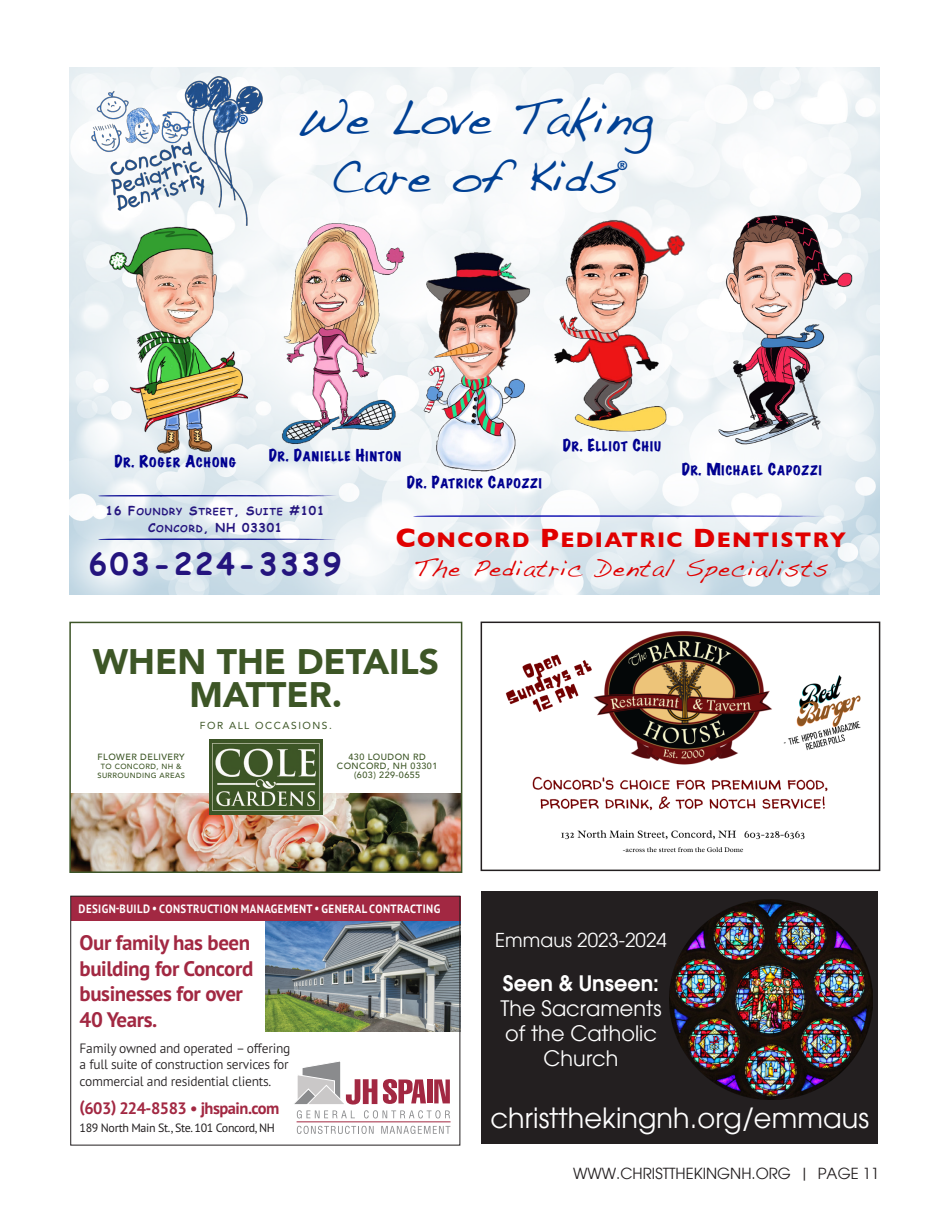
<style>
.page{position:relative;width:945px;height:1215px;background:#fff}
.page>*{position:absolute;margin:0;border:0;box-sizing:border-box;transform-origin:0 0}
.t1{font:48px/57.6px "Handwriting Dakota";color:#004094;text-align:center}
.t2{font:900 35.4px/33.6px "Avenir";color:#3d5626;text-align:center}
.t3{font:700 30px "Comic Sans MS";letter-spacing:.1em;color:#24147e}
.t4{font:27.3px "Avant Garde";color:#fff}
.t5{font:24px "Handwriting Dakota";letter-spacing:.05em;color:#e00000}
.t6{font:700 21.6px "Gill Sans";letter-spacing:.06em;color:#e00000}
.t7{font:700 21px/25.5px "PT Sans Pro";letter-spacing:-.02em;color:#a22842}
.t8{font:20.85px/25px "Avant Garde";color:#fff;text-align:center}
.t9{font:18.75px "Avant Garde";color:#fff}
.t10{font:700 16.5px "PT Sans Pro";letter-spacing:-.03em;color:#a22842}
.t11{font:15px "Avant Garde";color:#231f20}
.t12{font:300 13.5px/16.2px "PT Sans Pro";letter-spacing:-.02em;color:#231f20}
.t13{font:expanded 12px "Marker Felt";letter-spacing:.095em;color:#000090}
.t14{font:700 12px "PT Sans Pro";letter-spacing:.04em;color:#fff;scale:.9 1}
.t15{font:12px "PT Sans Pro";letter-spacing:-.03em;color:#231f20}
.t16{font:700 12px "Comic Sans MS";letter-spacing:.07em;color:#24147e}
.t17{font:expanded 12px "Marker Felt";letter-spacing:.075em;color:#000090}
.t18{font:700 12px "Gill Sans";color:#004094}
.t19{font:10.2px "Avenir";letter-spacing:.15em;color:#3d5626}
.t20{font:700 9.6px "Comic Sans MS";letter-spacing:.085em;color:#24147e}
.t21{font:500 9px/9px "Avenir";letter-spacing:.05em;color:#3d5626;text-align:center}
.t22{font:500 7.5px/9px "Avenir";letter-spacing:.05em;color:#3d5626;text-align:center}
.s1{font-size:15px}
.s2{font-size:12px}
.s3{font-size:9.6px}
.s4{font-size:27px}
.s5{font-weight:600}
</style>
<div class="page">
<img style="left:72px;top:793px;width:387px;height:77px">
<img style="left:209px;top:740px;width:113px;height:74px">
<div style="left:71px;top:896px;width:390px;height:25px;background:#a22842"></div>
<img style="left:266px;top:921px;width:192px;height:111px">
<svg style="left:294px;top:1061px;width:156px;height:57px"></svg>
<svg style="left:297px;top:1126px;width:77px;height:8px"></svg>
<svg style="left:381px;top:1126px;width:69px;height:8px"></svg>
<hr style="left:297px;top:1121px;width:154px;height:1px;background:#a22842">
<div style="left:70px;top:896px;width:390px;height:249px;border:1px solid #231f20"></div>
<div style="left:69px;top:622px;width:393px;height:251px;border:2px solid #3d5528"></div>
<img style="left:482px;top:621px;width:383px;height:232px">
<div style="left:481px;top:622px;width:399px;height:249px;border:2px solid #231f20"></div>
<div style="left:482px;top:891px;width:396px;height:253px;background:#231f20"></div>
<img style="left:670px;top:900px;width:202px;height:199px">
<img style="left:69px;top:68px;width:810px;height:527px">
<img style="left:104px;top:234px;width:143px;height:225px">
<img style="left:545px;top:213px;width:146px;height:219px">
<img style="left:386px;top:238px;width:177px;height:249px">
<img style="left:261px;top:208px;width:163px;height:249px">
<img style="left:706px;top:211px;width:150px;height:248px">
<svg style="left:98px;top:538px;width:241px;height:2px"></svg>
<svg style="left:98px;top:495px;width:241px;height:1px"></svg>
<svg style="left:413px;top:515px;width:416px;height:2px"></svg>
<img style="left:69px;top:68px;width:216px;height:166px">
<p class="t18" style="left:238px;top:110px;width:11px">®</p>
<p class="t1" style="left:296px;top:89px;width:358px">We Love Taking<br>Care of Kids</p>
<p class="t18" style="left:618px;top:156px;width:11px">®</p>
<p class="t13" style="left:115px;top:453px;width:123px"><span class="s1">D</span>R<span class="s1">. R</span>OGER <span class="s1">A</span>CHONG</p>
<p class="t13" style="left:269px;top:447px;width:134px"><span class="s1">D</span>R<span class="s1">. D</span>ANIELLE <span class="s1">H</span>INTON</p>
<p class="t13" style="left:407px;top:474px;width:136px"><span class="s1">D</span>R<span class="s1">. P</span>ATRICK <span class="s1">C</span>APOZZI</p>
<p class="t17" style="left:563px;top:437px;width:100px"><span class="s1">D</span>R<span class="s1">. E</span>LLIOT <span class="s1">C</span>HIU</p>
<p class="t13" style="left:682px;top:461px;width:141px"><span class="s1">D</span>R<span class="s1">. M</span>ICHAEL <span class="s1">C</span>APOZZI</p>
<p class="t20" style="left:106px;top:504px;width:220px"><span class="s2">16 F</span>OUNDRY <span class="s2">S</span>TREET<span class="s2">, S</span>UITE <span class="s2">#101</span></p>
<p class="t16" style="left:148px;top:518px;width:136px">C<span class="s3">ONCORD</span>, NH 03301</p>
<p class="t3" style="left:89px;top:541px;width:254px">603-224-3339</p>
<p class="t6" style="left:396px;top:523px;width:452px"><span class="s4">C</span>ONCORD <span class="s4">P</span>EDIATRIC <span class="s4">D</span>ENTISTRY</p>
<p class="t5" style="left:414px;top:554px;width:416px">The Pediatric Dental Specialists</p>
<p class="t2" style="left:93px;top:644px;width:348px">WHEN THE DETAILS<br>MATTER.</p>
<p class="t21" style="left:98px;top:752px;width:89px">FLOWER DELIVERY</p>
<p class="t22" style="left:97px;top:761px;width:89px">TO CONCORD, NH &amp;<br>SURROUNDING AREAS</p>
<p class="t19" style="left:200px;top:718px;width:133px">FOR ALL OCCASIONS.</p>
<p class="t21" style="left:337px;top:752px;width:102px">430 LOUDON RD<br>CONCORD, NH 03301 (603) 229-0655</p>
<p class="t14" style="left:79px;top:900px;width:403px">DESIGN-BUILD • CONSTRUCTION MANAGEMENT • GENERAL CONTRACTING</p>
<p class="t7" style="left:80px;top:930px;width:175px">Our family has been building for Concord businesses for over<br>40 Years.</p>
<p class="t9" style="left:495px;top:929px;width:173px">Emmaus 2023-2024</p>
<p class="t8" style="left:501px;top:970px;width:162px"><span class="s5">Seen &amp; Unseen:<br></span>The Sacraments of the Catholic<br>Church</p>
<p class="t12" style="left:80px;top:1040px;width:212px">Family owned and operated – offering a full suite of construction services for commercial and residential clients.</p>
<p class="t10" style="left:80px;top:1097px;width:201px">(603) 224-8583 • jhspain.com</p>
<p class="t15" style="left:80px;top:1120px;width:197px">189 North Main St., Ste. 101 Concord, NH</p>
<p class="t4" style="left:491px;top:1101px;width:380px">christthekingnh.org/emmaus</p>
<p class="t11" style="left:573px;top:1164px;width:308px">WWW.CHRISTTHEKINGNH.ORG | PAGE 11</p>
</div>
